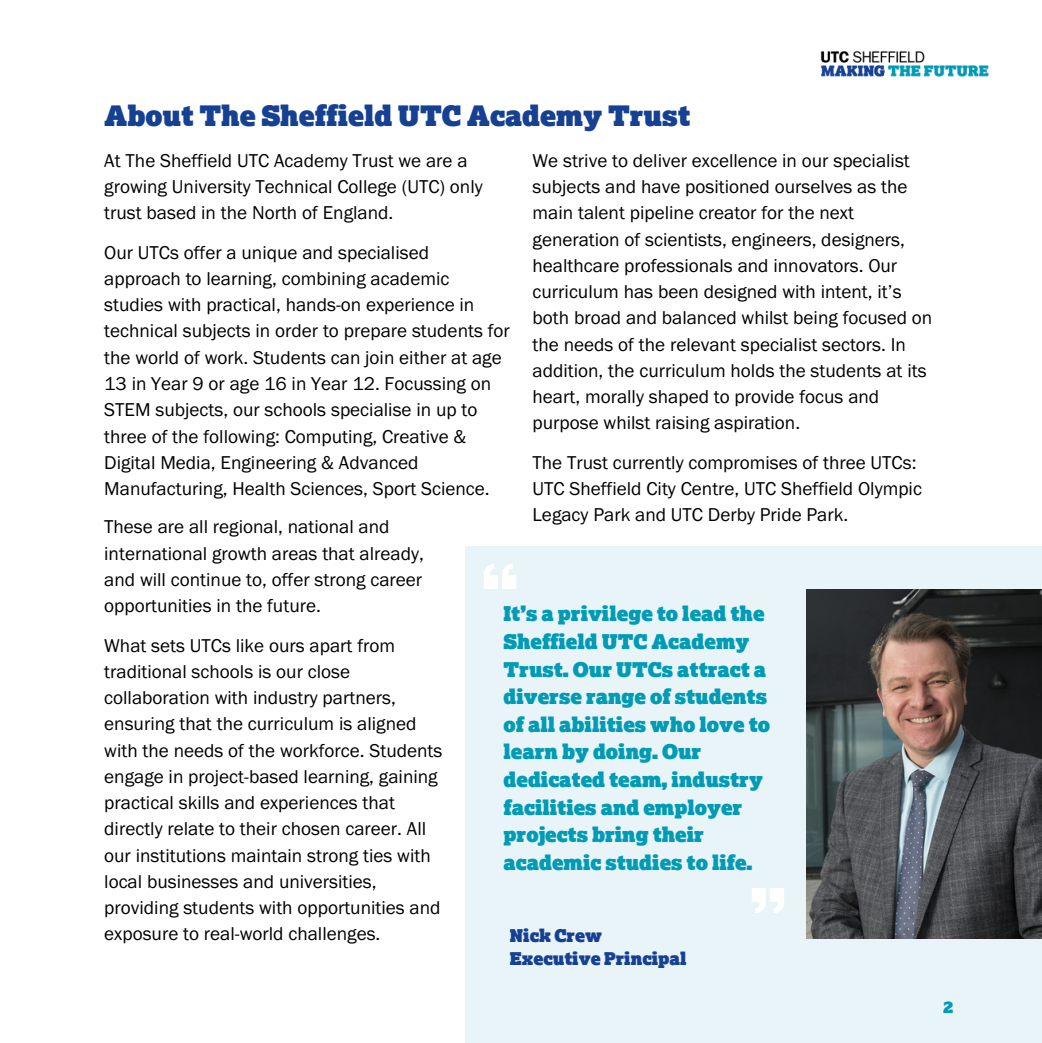
<style>
.page{position:relative;width:1042px;height:1043px;background:#fff}
.page>*{position:absolute;margin:0;border:0;box-sizing:border-box;transform-origin:0 0}
.t1{font:28px "Lexia Advertising";color:#164193}
.t2{font:20.12px/27.7px "Lexia Advertising";color:#009bb4}
.t3{font:19.25px/26.2px "Franklin Gothic URW Boo";color:#000}
.t4{font:17.5px "Lexia Advertising";color:#164193}
.t5{font:15.75px "Lexia Advertising";color:#009bb4}
</style>
<div class="page">
<img style="left:816px;top:50px;width:173px;height:27px">
<div style="left:465px;top:545px;width:576px;height:497px;background:#e9f4f8"></div>
<img style="left:806px;top:589px;width:235px;height:349px">
<svg style="left:484px;top:564px;width:32px;height:24px"></svg>
<svg style="left:752px;top:888px;width:32px;height:24px"></svg>
<p class="t1" style="left:104px;top:105px;width:587px">About The Sheffield UTC Academy Trust</p>
<p class="t3" style="left:104px;top:150px;width:380px">At The Sheffield UTC Academy Trust we are a growing University Technical College (UTC) only trust based in the North of England.</p>
<p class="t3" style="left:104px;top:242px;width:407px">Our UTCs offer a unique and specialised approach to learning, combining academic studies with practical, hands-on experience in technical subjects in order to prepare students for the world of work. Students can join either at age 13 in Year 9 or age 16 in Year 12. Focussing on STEM subjects, our schools specialise in up to three of the following: Computing, Creative &amp; Digital Media, Engineering &amp; Advanced Manufacturing, Health Sciences, Sport Science.</p>
<p class="t3" style="left:532px;top:150px;width:401px">We strive to deliver excellence in our specialist subjects and have positioned ourselves as the main talent pipeline creator for the next generation of scientists, engineers, designers, healthcare professionals and innovators. Our curriculum has been designed with intent, it’s both broad and balanced whilst being focused on the needs of the relevant specialist sectors. In addition, the curriculum holds the students at its heart, morally shaped to provide focus and purpose whilst raising aspiration.</p>
<p class="t3" style="left:532px;top:452px;width:391px">The Trust currently compromises of three UTCs:<br>UTC Sheffield City Centre, UTC Sheffield Olympic<br>Legacy Park and UTC Derby Pride Park.</p>
<p class="t3" style="left:104px;top:516px;width:321px">These are all regional, national and international growth areas that already, and will continue to, offer strong career opportunities in the future.</p>
<p class="t3" style="left:104px;top:635px;width:339px">What sets UTCs like ours apart from traditional schools is our close collaboration with industry partners, ensuring that the curriculum is aligned with the needs of the workforce. Students engage in project-based learning, gaining practical skills and experiences that directly relate to their chosen career. All our institutions maintain strong ties with local businesses and universities, providing students with opportunities and exposure to real-world challenges.</p>
<p class="t2" style="left:503px;top:602px;width:268px">It’s a privilege to lead the<br>Sheffield UTC Academy<br>Trust. Our UTCs attract a diverse range of students of all abilities who love to learn by doing. Our dedicated team, industry facilities and employer projects bring their academic studies to life.</p>
<p class="t4" style="left:510px;top:928px;width:93px">Nick Crew</p>
<p class="t4" style="left:510px;top:951px;width:178px">Executive Principal</p>
<p class="t5" style="left:943px;top:1001px;width:12px">2</p>
</div>
